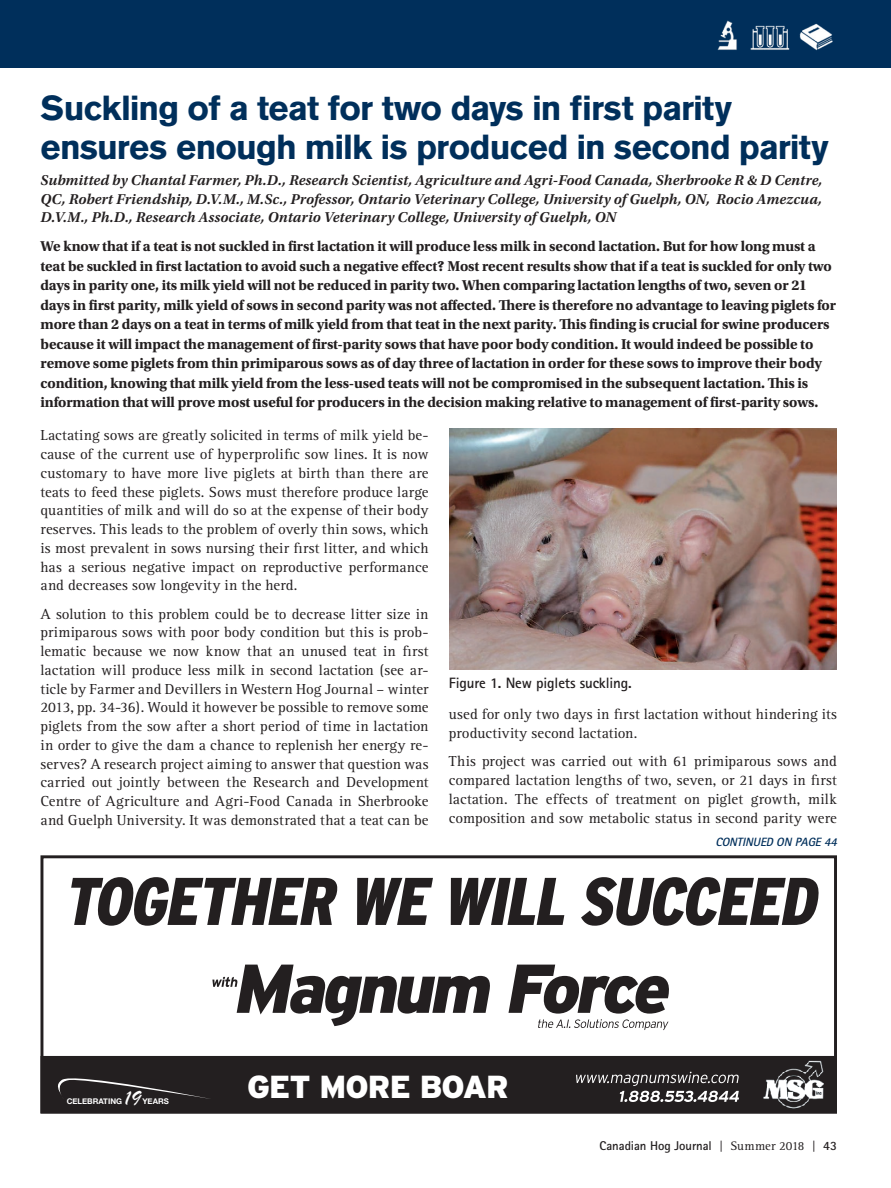
<style>
.page{position:relative;width:891px;height:1188px;background:#fff}
.page>*{position:absolute;margin:0;border:0;box-sizing:border-box;transform-origin:0 0}
.t1{font:italic 900 condensed 67.2px "Interstate";color:#231f20}
.t2{font:italic 700 54.9px "Interstate";color:#231f20}
.Header_MD_Blue{font:700 34.5px/39px "Volvo Sans";letter-spacing:-.01em;color:#002f5b}
.t3{font:italic 700 33.45px "Interstate";color:#231f20}
.t4{font:900 31.8px "Interstate";letter-spacing:-.03em;color:#fff}
.t5{font:21.75px "Brush Script";color:#fff}
.Text_15{font:15px/18.8px "Rotis Serif";letter-spacing:.005em;color:#231f20;text-align:justify}
.Story_Intro_11{font:700 15px/19.5px "Utopia Std";letter-spacing:-.01em;color:#231f20}
.Byline_11{font:italic 600 15px/18.8px "Utopia Std";letter-spacing:.005em;color:#231f20;text-align:justify}
.Figure_01{font:700 15px "Rotis Sans Serif Std";letter-spacing:-.01em;color:#231f20}
.t6{font:13.2px "Brush Script";color:#fff}
.t7{font:700 12.75px "Rotis Sans Serif Std";letter-spacing:-.005em;color:#231f20}
.Continued_on_Page{font:italic 700 12px "Rotis Sans Serif Std";color:#002f5b}
.t8{font:700 7.8px "Helvetica Neue";color:#fff}
.t9{font:700 4.8px "Helvetica Neue";color:#fff}
.s1{font-size:62.7px}
.s2{font-size:38.25px}
.s3{font-family:"Rotis Serif";font-weight:400}
</style>
<div class="page">
<svg style="left:44px;top:1059px;width:789px;height:50px;background:#302c2d"></svg>
<div style="left:40px;top:1056px;width:797px;height:57px;border:2px solid #231f20"></div>
<svg style="left:212px;top:964px;width:457px;height:67px"></svg>
<div style="left:40px;top:855px;width:797px;height:258px;border:3px solid #231f20"></div>
<div style="left:0;top:0;width:891px;height:68px;background:#002f5b"></div>
<img style="left:717px;top:20px;width:116px;height:31px">
<img style="left:449px;top:429px;width:388px;height:241px">
<p class="Header_MD_Blue" style="left:40px;top:89px;width:790px">Suckling of a teat for two days in first parity ensures enough milk is produced in second parity</p>
<p class="Byline_11" style="left:40px;top:171px;width:784px">Submitted by Chantal Farmer, Ph.D., Research Scientist, Agriculture and Agri-Food Canada, Sherbrooke R &amp; D Centre, QC, Robert Friendship, D.V.M., M.Sc., Professor, Ontario Veterinary College, University of Guelph, ON, Rocio Amezcua, D.V.M., Ph.D., Research Associate, Ontario Veterinary College, University of Guelph, ON</p>
<p class="Story_Intro_11" style="left:40px;top:237px;width:797px">We know that if a teat is not suckled in first lactation it will produce less milk in second lactation. But for how long must a teat be suckled in first lactation to avoid such a negative effect? Most recent results show that if a teat is suckled for only two days in parity one, its milk yield will not be reduced in parity two. When comparing lactation lengths of two, seven or 21 days in first parity, milk yield of sows in second parity was not affected. There is therefore no advantage to leaving piglets for more than 2 days on a teat in terms of milk yield from that teat in the next parity. This finding is crucial for swine producers because it will impact the management of first-parity sows that have poor body condition. It would indeed be possible to remove some piglets from thin primiparous sows as of day three of lactation in order for these sows to improve their body condition, knowing that milk yield from the less-used teats will not be compromised in the subsequent lactation. This is information that will prove most useful for producers in the decision making relative to management of first-parity sows.</p>
<p class="Text_15" style="left:40px;top:426px;width:390px">Lactating sows are greatly solicited in terms of milk yield be&shy;cause of the current use of hyperprolific sow lines. It is now customary to have more live piglets at birth than there are teats to feed these piglets. Sows must therefore produce large quantities of milk and will do so at the expense of their body reserves. This leads to the problem of overly thin sows, which is most prevalent in sows nursing their first litter, and which has a serious negative impact on reproductive performance and decreases sow longevity in the herd.</p>
<p class="Text_15" style="left:40px;top:605px;width:390px">A solution to this problem could be to decrease litter size in primiparous sows with poor body condition but this is prob&shy;lematic because we now know that an unused teat in first lactation will produce less milk in second lactation (see ar&shy;ticle by Farmer and Devillers in Western Hog Journal – winter 2013, pp. 34-36). Would it however be possible to remove some piglets from the sow after a short period of time in lactation in order to give the dam a chance to replenish her energy re&shy;serves? A research project aiming to answer that question was carried out jointly between the Research and Development Centre of Agriculture and Agri-Food Canada in Sherbrooke and Guelph University. It was demonstrated that a teat can be</p>
<p class="Figure_01" style="left:449px;top:673px;width:184px">Figure 1. New piglets suckling.</p>
<p class="Text_15" style="left:449px;top:705px;width:390px">used for only two days in first lactation without hindering its productivity second lactation.</p>
<p class="Text_15" style="left:449px;top:752px;width:390px">This project was carried out with 61 primiparous sows and compared lactation lengths of two, seven, or 21 days in first lactation. The effects of treatment on piglet growth, milk composition and sow metabolic status in second parity were</p>
<p class="Continued_on_Page" style="left:716px;top:835px;width:126px">CONTINUED ON PAGE44</p>
<p class="t2" style="left:116px;top:805px;width:664px">U<span class="s1">S</span> S<span class="s1">P</span>E<span class="s1">R</span>T<span class="s1">I N</span>H E<span class="s1">G</span> B<span class="s1">I N</span>E S<span class="s1">T</span>T<span class="s1">O</span>G<span class="s1">A</span>E N<span class="s1">C</span> E<span class="s1">T</span>T<span class="s1">I O</span>I C<span class="s1">N</span>S</p>
<p class="t1" style="left:63px;top:864px;width:768px">TOGETHER WE WILL SUCCEED</p>
<p class="t3" style="left:244px;top:904px;width:405px">U<span class="s2">S</span> S<span class="s2">P</span>E<span class="s2">R</span>T<span class="s2">I N</span>H E<span class="s2">G</span> B<span class="s2">I N</span>E S<span class="s2">T</span>T<span class="s2">O</span>G<span class="s2">A</span>E N<span class="s2">C</span> E<span class="s2">T</span>T<span class="s2">I O</span>I C<span class="s2">N</span>S</p>
<p class="t8" style="left:67px;top:1095px;width:57px">CELEBRATING</p>
<p class="t5" style="left:125px;top:1084px;width:17px">19</p>
<p class="t8" style="left:142px;top:1095px;width:28px">YEARS</p>
<p class="t4" style="left:247px;top:1068px;width:263px">GET MORE BOAR</p>
<p class="t6" style="left:249px;top:1074px;width:11px">19</p>
<p class="t9" style="left:260px;top:1080px;width:18px">YEARS</p>
<p class="t7" style="left:600px;top:1137px;width:239px">Canadian Hog Journal <span class="s3">| Summer 2018 |</span> 43</p>
</div>
